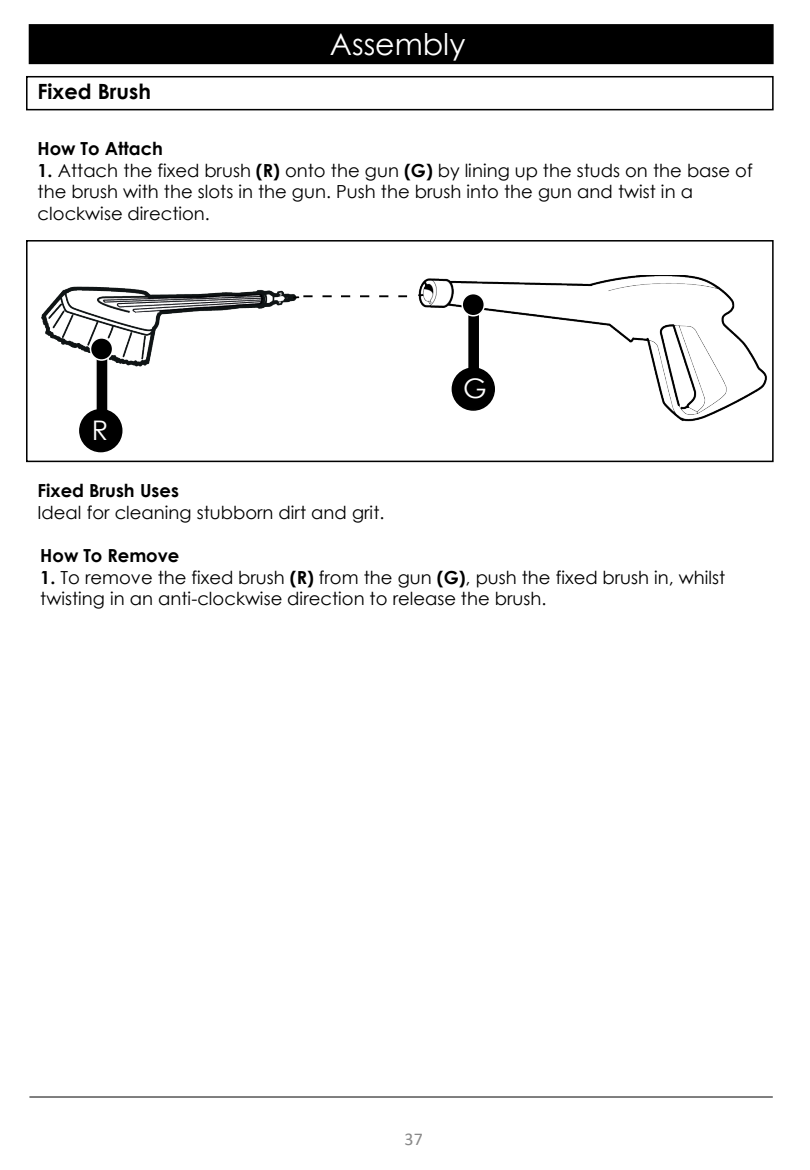
<style>
.page{position:relative;width:810px;height:1170px;background:#fff}
.page>*{position:absolute;margin:0;border:0;box-sizing:border-box;transform-origin:0 0}
.t1{font:30px "Century Gothic";color:#fff}
.t2{font:27px "Century Gothic";color:#fff}
.t3{font:700 21px "Century Gothic";color:#000}
.t4{font:18px/21.6px "Century Gothic";color:#000}
.t5{font:700 18px "Century Gothic";color:#000}
.t6{font:18px "Calibri";color:#898989}
.s1{font-weight:700}
</style>
<div class="page">
<img style="left:41px;top:276px;width:726px;height:154px">
<hr style="left:29px;top:1097px;width:744px;height:1px;background:#000">
<div style="left:29px;top:24px;width:745px;height:40px;background:#000;border:2px solid #000"></div>
<div style="left:26px;top:76px;width:748px;height:34px;background:#fff;border:2px solid #000"></div>
<div style="left:95px;top:348px;width:14px;height:77px;background:#000;border:2px solid #fff"></div>
<div style="left:90px;top:338px;width:23px;height:22px;background:#000;border-radius:50%"></div>
<div style="left:90px;top:337px;width:23px;height:24px;border:2px solid #fff;border-radius:50%"></div>
<div style="left:80px;top:410px;width:42px;height:42px;background:#000;border-radius:50%"></div>
<div style="left:79px;top:409px;width:43px;height:43px;border:2px solid #000;border-radius:50%"></div>
<div style="left:467px;top:304px;width:14px;height:77px;background:#000;border:2px solid #fff"></div>
<div style="left:462px;top:294px;width:22px;height:22px;background:#000;border-radius:50%"></div>
<div style="left:461px;top:293px;width:24px;height:24px;border:2px solid #fff;border-radius:50%"></div>
<div style="left:452px;top:368px;width:42px;height:42px;background:#000;border-radius:50%"></div>
<div style="left:452px;top:367px;width:43px;height:44px;border:2px solid #000;border-radius:50%"></div>
<div style="left:26px;top:240px;width:748px;height:222px;border:2px solid #000"></div>
<p class="t3" style="left:38px;top:76px;width:115px">Fixed Brush</p>
<h1 class="t1" style="left:330px;top:24px;width:137px">Assembly</h1>
<p class="t5" style="left:38px;top:135px;width:127px">How To Attach</p>
<p class="t4" style="left:38px;top:159px;width:717px"><span class="s1">1.</span> Attach the fixed brush <span class="s1">(R)</span> onto the gun <span class="s1">(G)</span> by lining up the studs on the base of the brush with the slots in the gun. Push the brush into the gun and twist in a clockwise direction.</p>
<h2 class="t2" style="left:92px;top:411px;width:18px">R</h2>
<p class="t5" style="left:38px;top:477px;width:143px">Fixed Brush Uses</p>
<p class="t4" style="left:38px;top:501px;width:348px">Ideal for cleaning stubborn dirt and grit.</p>
<h2 class="t2" style="left:463px;top:370px;width:25px">G</h2>
<p class="t5" style="left:40px;top:542px;width:141px">How To Remove</p>
<p class="t4" style="left:40px;top:566px;width:687px"><span class="s1">1.</span> To remove the fixed brush <span class="s1">(R)</span> from the gun <span class="s1">(G)</span>, push the fixed brush in, whilst twisting in an anti-clockwise direction to release the brush.</p>
<p class="t6" style="left:405px;top:1126px;width:20px">37</p>
</div>
